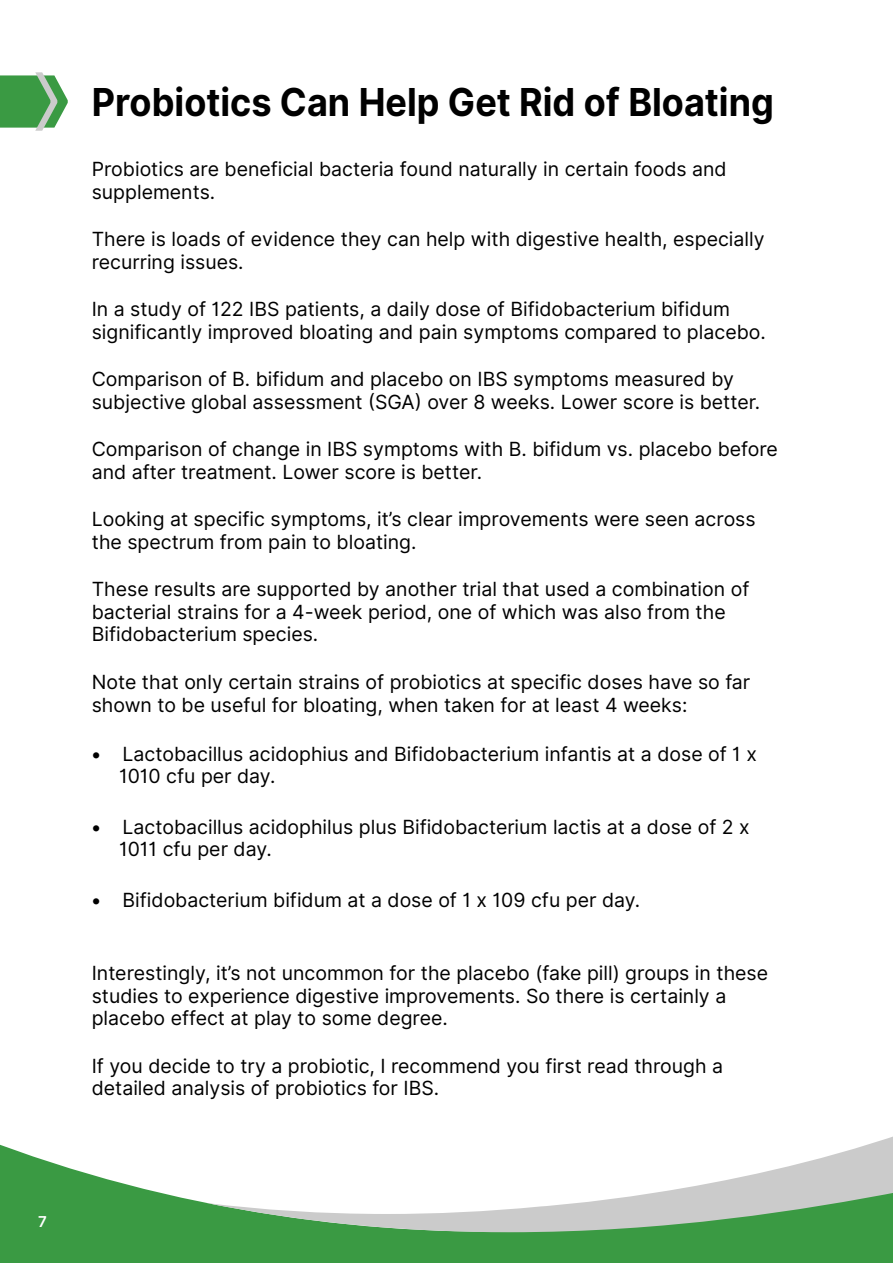
<style>
.page{position:relative;width:893px;height:1263px;background:#fff}
.page>*{position:absolute;margin:0;border:0;box-sizing:border-box;transform-origin:0 0}
.t1{font:700 38.55px "Inter";color:#000;scale:.93 1}
.t2{font:19.5px/22.5px "Inter";color:#000}
.t3{font:600 15px "Inter";color:#fff}
</style>
<div class="page">
<svg style="left:0;top:1144px;width:893px;height:119px;background:#57a85e"></svg>
<svg style="left:206px;top:1136px;width:687px;height:96px"></svg>
<svg style="left:0;top:72px;width:68px;height:58px"></svg>
<p class="t1" style="left:92px;top:74px;width:735px">Probiotics Can Help Get Rid of Bloating</p>
<p class="t2" style="left:92px;top:158px;width:636px">Probiotics are beneficial bacteria found naturally in certain foods and supplements.</p>
<p class="t2" style="left:92px;top:228px;width:674px">There is loads of evidence they can help with digestive health, especially recurring issues.</p>
<p class="t2" style="left:92px;top:298px;width:676px">In a study of 122 IBS patients, a daily dose of Bifidobacterium bifidum significantly improved bloating and pain symptoms compared to placebo.</p>
<p class="t2" style="left:92px;top:368px;width:670px">Comparison of B. bifidum and placebo on IBS symptoms measured by subjective global assessment (SGA) over 8 weeks. Lower score is better.</p>
<p class="t2" style="left:92px;top:438px;width:688px">Comparison of change in IBS symptoms with B. bifidum vs. placebo before and after treatment. Lower score is better.</p>
<p class="t2" style="left:92px;top:508px;width:665px">Looking at specific symptoms, it’s clear improvements were seen across the spectrum from pain to bloating.</p>
<p class="t2" style="left:92px;top:578px;width:659px">These results are supported by another trial that used a combination of bacterial strains for a 4-week period, one of which was also from the<br>Bifidobacterium species.</p>
<p class="t2" style="left:92px;top:671px;width:660px">Note that only certain strains of probiotics at specific doses have so far shown to be useful for bloating, when taken for at least 4 weeks:</p>
<p class="t2" style="left:119px;top:742px;width:639px;text-indent:-27px">• Lactobacillus acidophius and Bifidobacterium infantis at a dose of 1 x<br>1010 cfu per day.</p>
<p class="t2" style="left:119px;top:816px;width:632px;text-indent:-27px">• Lactobacillus acidophilus plus Bifidobacterium lactis at a dose of 2 x<br>1011 cfu per day.</p>
<p class="t2" style="left:92px;top:889px;width:550px">• Bifidobacterium bifidum at a dose of 1 x 109 cfu per day.</p>
<p class="t2" style="left:92px;top:962px;width:678px">Interestingly, it’s not uncommon for the placebo (fake pill) groups in these studies to experience digestive improvements. So there is certainly a placebo effect at play to some degree.</p>
<p class="t2" style="left:92px;top:1055px;width:633px">If you decide to try a probiotic, I recommend you first read through a detailed analysis of probiotics for IBS.</p>
<p class="t3" style="left:38px;top:1210px;width:10px">7</p>
</div>
